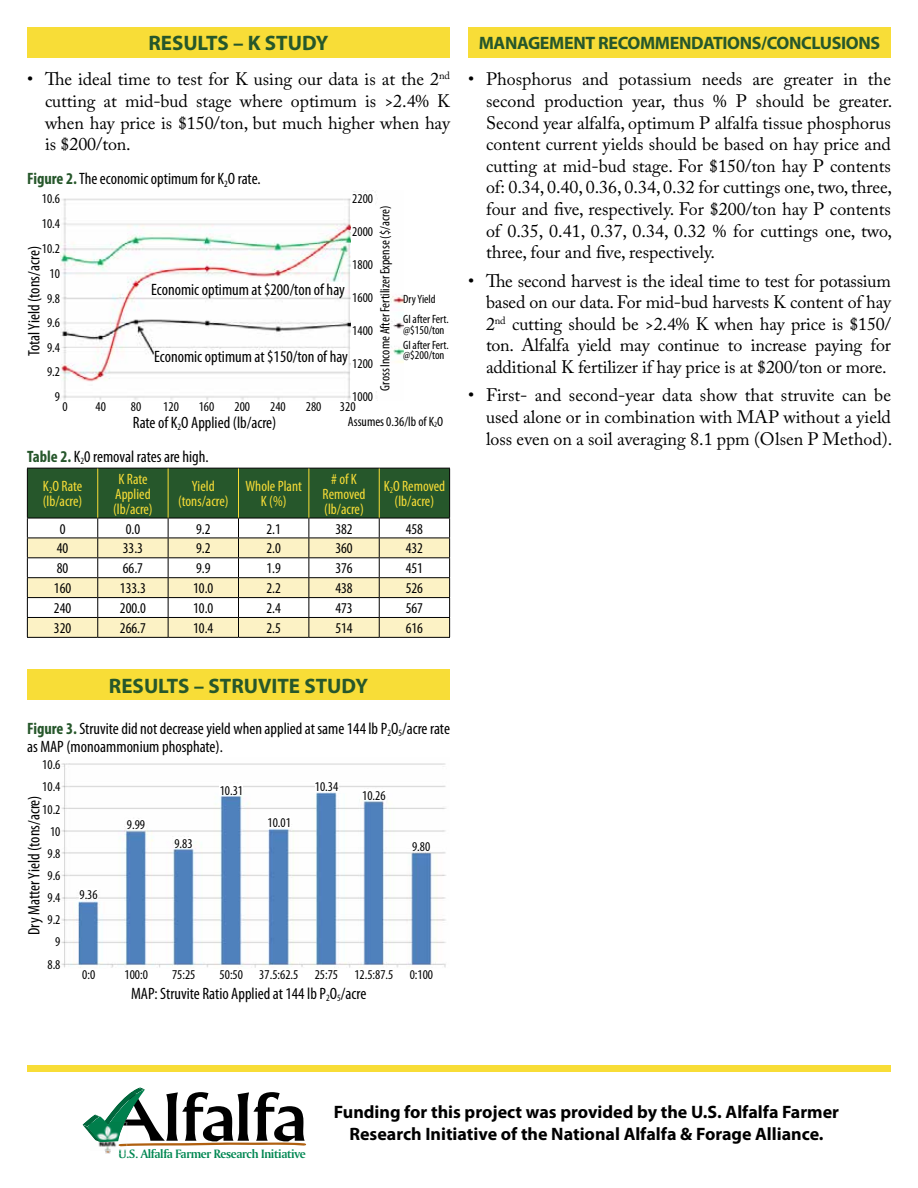
<style>
.page{position:relative;width:918px;height:1188px;background:#fff}
.page>*{position:absolute;margin:0;border:0;box-sizing:border-box;transform-origin:0 0}
.t1{font:70.65px "Narkisim";letter-spacing:-.03em;color:#000;scale:1.22 1}
.t2{font:700 21px "Myriad Pro";color:#26572b}
.t3{font:18px/21.6px "Adobe Caslon Pro";letter-spacing:-.005em;color:#000;text-align:justify}
.t4{font:700 18px/21.6px "Myriad Pro";color:#000;text-align:center}
.t5{font:700 18px "Myriad Pro";letter-spacing:-.02em;color:#26572b}
.t6{font:condensed 16.5px/18px "Myriad Pro";color:#000}
.t7{font:condensed 15px "Myriad Pro";color:#000}
.t8{font:condensed 15px/15px "Myriad Pro";color:#f8dd37;text-align:center}
.t9{font:condensed 13.5px/22.2px "Myriad Pro";color:#000;text-align:right}
.t10{font:12.75px "Amerigo BT Bold A";letter-spacing:-.03em;color:#008752}
.t11{font:condensed 12px/20.4px "Myriad Pro";color:#000}
.s1{font-weight:700;color:#26572b}
.s2{color:#fff}
</style>
<div class="page">
<div style="left:27px;top:1065px;width:864px;height:6px;background:#f8dd37"></div>
<svg style="left:82px;top:1087px;width:225px;height:66px"></svg>
<img style="left:90px;top:1123px;width:34px;height:19px">
<div style="left:468px;top:27px;width:423px;height:30px;background:#f8dd37"></div>
<div style="left:27px;top:27px;width:423px;height:30px;background:#f8dd37"></div>
<svg style="left:27px;top:468px;width:423px;height:169px"></svg>
<hr style="left:27px;top:637px;width:71px;height:1px;background:#000">
<hr style="left:98px;top:637px;width:70px;height:1px;background:#000">
<hr style="left:168px;top:637px;width:71px;height:1px;background:#000">
<hr style="left:238px;top:637px;width:71px;height:1px;background:#000">
<hr style="left:309px;top:637px;width:70px;height:1px;background:#000">
<hr style="left:379px;top:637px;width:71px;height:1px;background:#000">
<hr style="left:97px;top:469px;width:1px;height:49px;background:#f8dd37">
<hr style="left:168px;top:469px;width:1px;height:49px;background:#f8dd37">
<hr style="left:238px;top:469px;width:1px;height:49px;background:#f8dd37">
<hr style="left:309px;top:469px;width:1px;height:49px;background:#f8dd37">
<hr style="left:379px;top:469px;width:1px;height:49px;background:#f8dd37">
<div style="left:27px;top:670px;width:423px;height:30px;background:#f8dd37"></div>
<img style="left:60px;top:190px;width:343px;height:211px">
<div style="left:151px;top:282px;width:194px;height:13px;background:#fff"></div>
<div style="left:154px;top:350px;width:194px;height:12px;background:#fff"></div>
<div style="left:375px;top:206px;width:14px;height:185px;background:#fff"></div>
<div style="left:351px;top:193px;width:24px;height:208px;background:#fff"></div>
<img style="left:61px;top:763px;width:385px;height:205px">
<div style="left:79px;top:889px;width:19px;height:10px;background:#fff"></div>
<div style="left:127px;top:819px;width:18px;height:10px;background:#fff"></div>
<div style="left:174px;top:838px;width:19px;height:10px;background:#fff"></div>
<div style="left:412px;top:841px;width:18px;height:10px;background:#fff"></div>
<div style="left:220px;top:785px;width:23px;height:10px;background:#fff"></div>
<div style="left:268px;top:817px;width:23px;height:10px;background:#fff"></div>
<div style="left:315px;top:781px;width:23px;height:10px;background:#fff"></div>
<div style="left:362px;top:790px;width:24px;height:10px;background:#fff"></div>
<p class="t2" style="left:148px;top:29px;width:182px">RESULTS – K STUDY</p>
<p class="t5" style="left:479px;top:31px;width:403px">MANAGEMENT RECOMMENDATIONS/CONCLUSIONS</p>
<p class="t3" style="left:45px;top:68px;width:407px;text-indent:-18px">• The ideal time to test for K using our data is at the 2<sup>nd </sup>cutting at mid-bud stage where optimum is &gt;2.4% K when hay price is $150/ton, but much higher when hay is $200/ton.</p>
<p class="t3" style="left:486px;top:68px;width:408px;text-indent:-18px">• Phosphorus and potassium needs are greater in the second production year, thus % P should be greater.<br>Second year alfalfa, optimum P alfalfa tissue phosphorus content current yields should be based on hay price and cutting at mid-bud stage. For $150/ton hay P contents of: 0.34, 0.40, 0.36, 0.34, 0.32 for cuttings one, two, three, four and five, respectively. For $200/ton hay P contents of 0.35, 0.41, 0.37, 0.34, 0.32 % for cuttings one, two, three, four and five, respectively.</p>
<p class="t3" style="left:486px;top:270px;width:407px;text-indent:-18px">• The second harvest is the ideal time to test for potassium based on our data. For mid-bud harvests K content of hay 2<sup>nd</sup> cutting should be &gt;2.4% K when hay price is $150/ ton. Alfalfa yield may continue to increase paying for additional K fertilizer if hay price is at $200/ton or more.</p>
<p class="t3" style="left:486px;top:384px;width:408px;text-indent:-18px">• First- and second-year data show that struvite can be used alone or in combination with MAP without a yield loss even on a soil averaging 8.1 ppm (Olsen P Method).</p>
<p class="t6" style="left:27px;top:170px;width:235px"><span class="s1">Figure 2.</span> The economic optimum for K<sub>2</sub>O rate.</p>
<p class="t9" style="left:42px;top:186px;width:20px;line-height:24.8px">10.6<br>10.4<br>10.2<br>10<br>9.8<br>9.6<br>9.4<br>9.2<br>9</p>
<p class="t9" style="left:352px;top:187px;width:22px">2200</p>
<p class="t9" style="left:374px;top:391px;width:186px;rotate:-90deg">Gross Income After Fertilizer Expense ($/acre)</p>
<p class="t9" style="left:352px;top:221px;width:22px">2000</p>
<p class="t9" style="left:352px;top:254px;width:22px">1800</p>
<p class="t9" style="left:352px;top:287px;width:22px">1600</p>
<p class="t9" style="left:352px;top:319px;width:22px">1400</p>
<p class="t9" style="left:352px;top:352px;width:22px">1200</p>
<p class="t9" style="left:352px;top:385px;width:22px">1000</p>
<p class="t6" style="left:25px;top:356px;width:111px;rotate:-90deg">Total Yield (tons/acre)</p>
<p class="t6" style="left:151px;top:280px;width:195px">Economic optimum at $200/ton of hay</p>
<p class="t11" style="left:403px;top:288px;width:47px">Dry Yield<br>GI after Fert.</p>
<p class="t11" style="left:403px;top:322px;width:47px;line-height:15.5px">@$150/ton<br>GI after Fert.</p>
<p class="t11" style="left:403px;top:345px;width:43px">@$200/ton</p>
<p class="t6" style="left:154px;top:348px;width:195px">Economic optimum at $150/ton of hay</p>
<p class="t9" style="left:62px;top:395px;width:7px">0</p>
<p class="t9" style="left:95px;top:395px;width:12px">40</p>
<p class="t9" style="left:131px;top:395px;width:12px">80</p>
<p class="t9" style="left:163px;top:395px;width:17px">120</p>
<p class="t9" style="left:199px;top:395px;width:17px">160</p>
<p class="t9" style="left:235px;top:395px;width:17px">200</p>
<p class="t9" style="left:270px;top:395px;width:17px">240</p>
<p class="t9" style="left:306px;top:395px;width:17px">280</p>
<p class="t9" style="left:340px;top:395px;width:17px">320</p>
<p class="t6" style="left:133px;top:413px;width:145px">Rate of K<sub>2</sub>O Applied (lb/acre)</p>
<p class="t9" style="left:348px;top:410px;width:97px">Assumes 0.36/lb of K<sub>2</sub>O</p>
<p class="t6" style="left:27px;top:447px;width:183px"><span class="s1">Table 2.</span> K<sub>2</sub>0 removal rates are high.</p>
<p class="t8" style="left:43px;top:479px;width:41px;text-align:left">K<sub>2</sub>O Rate (lb/acre)</p>
<p class="t8" style="left:113px;top:471px;width:41px">K Rate<br>Applied (lb/acre)</p>
<p class="t8" style="left:178px;top:479px;width:52px">Yield (tons/acre)</p>
<p class="t8" style="left:246px;top:479px;width:58px">Whole Plant<br>K (%)</p>
<p class="t8" style="left:323px;top:471px;width:44px"># of K<br>Removed (lb/acre)</p>
<p class="t8" style="left:384px;top:479px;width:63px">K<sub>2</sub>O Removed (lb/acre)</p>
<p class="t7" style="left:60px;top:520px;width:7px">0</p>
<p class="t7" style="left:126px;top:520px;width:16px">0.0</p>
<p class="t7" style="left:196px;top:520px;width:16px">9.2</p>
<p class="t7" style="left:266px;top:520px;width:16px">2.1</p>
<p class="t7" style="left:335px;top:520px;width:19px">382</p>
<p class="t7" style="left:406px;top:520px;width:19px">458</p>
<p class="t7" style="left:57px;top:539px;width:13px">40</p>
<p class="t7" style="left:123px;top:539px;width:22px">33.3</p>
<p class="t7" style="left:196px;top:539px;width:16px">9.2</p>
<p class="t7" style="left:266px;top:539px;width:16px">2.0</p>
<p class="t7" style="left:335px;top:539px;width:19px">360</p>
<p class="t7" style="left:406px;top:539px;width:19px">432</p>
<p class="t7" style="left:57px;top:559px;width:13px">80</p>
<p class="t7" style="left:123px;top:559px;width:22px">66.7</p>
<p class="t7" style="left:196px;top:559px;width:16px">9.9</p>
<p class="t7" style="left:266px;top:559px;width:16px">1.9</p>
<p class="t7" style="left:335px;top:559px;width:19px">376</p>
<p class="t7" style="left:406px;top:559px;width:19px">451</p>
<p class="t7" style="left:54px;top:579px;width:19px">160</p>
<p class="t7" style="left:120px;top:579px;width:28px">133.3</p>
<p class="t7" style="left:193px;top:579px;width:22px">10.0</p>
<p class="t7" style="left:266px;top:579px;width:16px">2.2</p>
<p class="t7" style="left:335px;top:579px;width:19px">438</p>
<p class="t7" style="left:406px;top:579px;width:19px">526</p>
<p class="t7" style="left:54px;top:599px;width:19px">240</p>
<p class="t7" style="left:120px;top:599px;width:28px">200.0</p>
<p class="t7" style="left:193px;top:599px;width:22px">10.0</p>
<p class="t7" style="left:266px;top:599px;width:16px">2.4</p>
<p class="t7" style="left:335px;top:599px;width:19px">473</p>
<p class="t7" style="left:406px;top:599px;width:19px">567</p>
<p class="t7" style="left:54px;top:619px;width:19px">320</p>
<p class="t7" style="left:120px;top:619px;width:28px">266.7</p>
<p class="t7" style="left:193px;top:619px;width:22px">10.4</p>
<p class="t7" style="left:266px;top:619px;width:16px">2.5</p>
<p class="t7" style="left:335px;top:619px;width:19px">514</p>
<p class="t7" style="left:406px;top:619px;width:19px">616</p>
<p class="t2" style="left:109px;top:672px;width:261px">RESULTS – STRUVITE STUDY</p>
<p class="t6" style="left:27px;top:719px;width:424px"><span class="s1">Figure 3.</span> Struvite did not decrease yield when applied at same 144 lb P<sub>2</sub>O<sub>5</sub>/acre rate as MAP (monoammonium phosphate).</p>
<p class="t9" style="left:42px;top:753px;width:20px">10.6<br>10.4<br>10.2<br>10<br>9.8<br>9.6<br>9.4<br>9.2<br>9<br>8.8</p>
<p class="t6" style="left:25px;top:935px;width:141px;rotate:-90deg">Dry Matter Yield (tons/acre)</p>
<p class="t9" style="left:79px;top:883px;width:20px">9.36</p>
<p class="t9" style="left:127px;top:814px;width:20px">9.99</p>
<p class="t9" style="left:220px;top:779px;width:25px">10.31</p>
<p class="t9" style="left:268px;top:812px;width:25px">10.01</p>
<p class="t9" style="left:315px;top:776px;width:25px">10.34</p>
<p class="t9" style="left:362px;top:784px;width:25px">10.26</p>
<p class="t9" style="left:174px;top:832px;width:20px">9.83</p>
<p class="t9" style="left:412px;top:835px;width:20px">9.80</p>
<p class="t9" style="left:82px;top:963px;width:15px">0:0</p>
<p class="t9" style="left:125px;top:963px;width:25px">100:0</p>
<p class="t9" style="left:172px;top:963px;width:25px">75:25</p>
<p class="t9" style="left:220px;top:963px;width:215px">50:50 37.5:62.5 25:75 12.5:87.5 0:100</p>
<p class="t6" style="left:131px;top:984px;width:237px">MAP: Struvite Ratio Applied at 144 lb P<sub>2</sub>O<sub>5</sub>/acre</p>
<h1 class="t1" style="left:103px;top:1089px;width:169px">Alfalfa</h1>
<p class="t10" style="left:119px;top:1146px;width:189px"><span class="s2">U</span>.S. Alfalfa Farmer Research Initiative</p>
<p class="t4" style="left:334px;top:1101px;width:507px">Funding for this project was provided by the U.S. Alfalfa Farmer<br>Research Initiative of the National Alfalfa &amp; Forage Alliance.</p>
</div>
